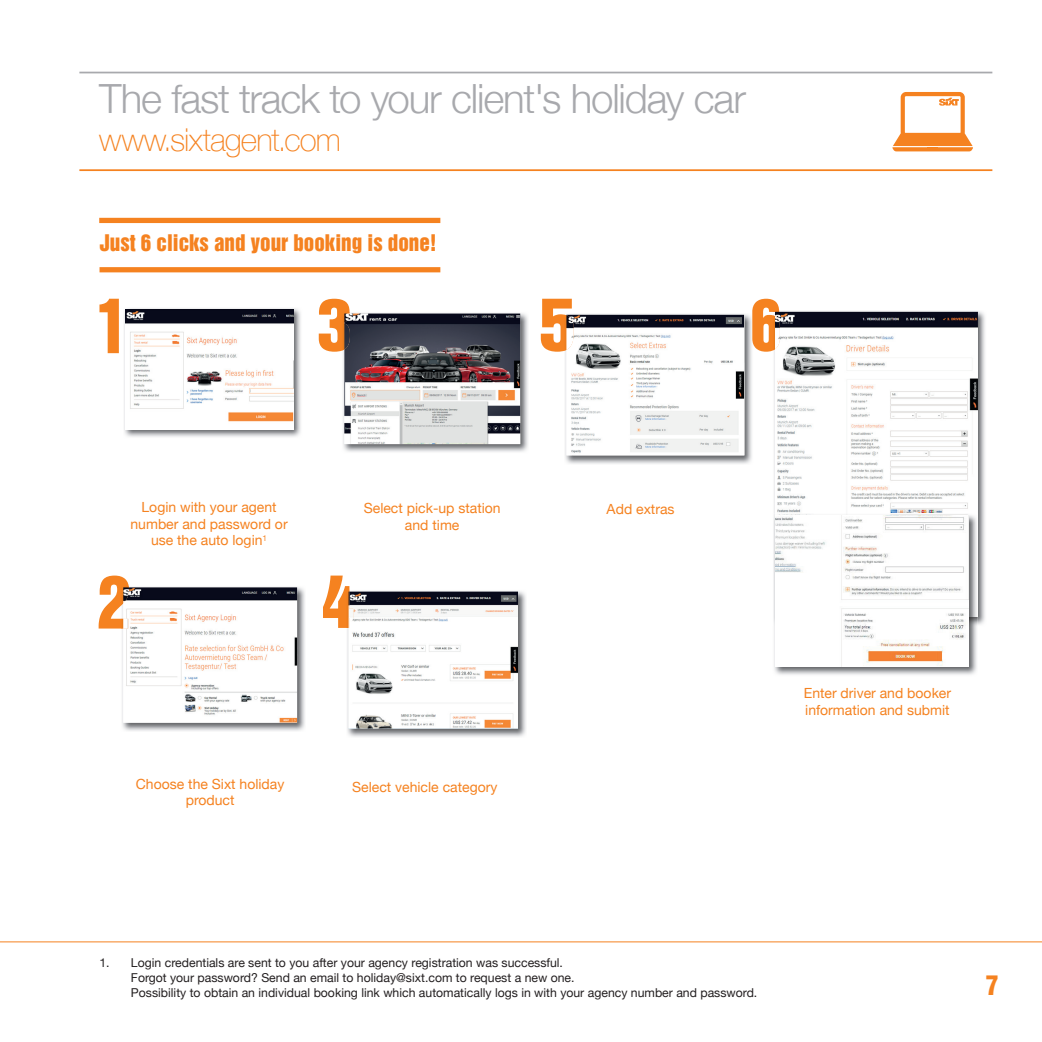
<style>
.page{position:relative;width:1042px;height:1042px;background:#fff}
.page>*{position:absolute;margin:0;border:0;box-sizing:border-box;transform-origin:0 0}
.t1{font:300 40.25px "Helvetica Neue";letter-spacing:-.03em;color:#a8a9ad}
.t2{font:100 31.5px "Helvetica Neue";letter-spacing:-.025em;color:#f58220}
.t3{font:24.5px "Helvetica Inserat Com";color:#f58220}
.t4{font:21px "Helvetica Inserat Com";color:#f58220}
.t5{font:14px/16.8px "Helvetica Neue";color:#f58220;text-align:center}
.t6{font:12.25px/14.7px "Helvetica Neue";color:#231f20}
</style>
<div class="page">
<hr style="left:79px;top:72px;width:913px;height:1px;background:#a8a9ad">
<hr style="left:0;top:941px;width:1042px;height:1px;background:#f58220">
<hr style="left:79px;top:169px;width:913px;height:2px;background:#f58220">
<div style="left:99px;top:218px;width:341px;height:5px;background:#f58220"></div>
<div style="left:99px;top:267px;width:341px;height:5px;background:#f58220"></div>
<svg style="left:99px;top:299px;width:20px;height:54px"></svg>
<img style="left:124px;top:308px;width:177px;height:129px">
<img style="left:126px;top:309px;width:167px;height:120px">
<svg style="left:99px;top:575px;width:30px;height:53px"></svg>
<img style="left:121px;top:587px;width:184px;height:144px">
<img style="left:121px;top:586px;width:8px;height:42px">
<img style="left:123px;top:587px;width:174px;height:135px">
<img style="left:123px;top:587px;width:6px;height:41px">
<svg style="left:319px;top:299px;width:31px;height:53px"></svg>
<img style="left:342px;top:312px;width:186px;height:140px">
<img style="left:342px;top:312px;width:7px;height:39px">
<img style="left:344px;top:313px;width:176px;height:131px">
<img style="left:344px;top:313px;width:6px;height:36px">
<svg style="left:323px;top:575px;width:27px;height:53px"></svg>
<img style="left:347px;top:591px;width:179px;height:146px">
<img style="left:346px;top:590px;width:4px;height:38px">
<img style="left:349px;top:591px;width:169px;height:137px">
<svg style="left:541px;top:299px;width:31px;height:53px"></svg>
<img style="left:564px;top:313px;width:188px;height:151px">
<img style="left:564px;top:315px;width:2px;height:36px">
<img style="left:566px;top:315px;width:178px;height:140px">
<svg style="left:752px;top:299px;width:27px;height:53px"></svg>
<img style="left:773px;top:310px;width:212px;height:315px">
<img style="left:773px;top:310px;width:6px;height:40px">
<img style="left:775px;top:312px;width:203px;height:305px">
<img style="left:775px;top:312px;width:5px;height:37px">
<img style="left:773px;top:513px;width:204px;height:162px">
<img style="left:775px;top:513px;width:202px;height:104px">
<img style="left:775px;top:515px;width:193px;height:152px">
<svg style="left:892px;top:92px;width:81px;height:59px"></svg>
<h1 class="t1" style="left:99px;top:67px;width:648px">The fast track to your client's holiday car</h1>
<h2 class="t2" style="left:99px;top:116px;width:243px">www.sixtagent.com</h2>
<h3 class="t4" style="left:99px;top:230px;width:339px">Just 6 clicks and your booking is done!</h3>
<p class="t5" style="left:130px;top:499px;width:159px">Login with your agent number and password or use the auto login<sup>1</sup></p>
<p class="t5" style="left:364px;top:500px;width:138px">Select pick-up station and time</p>
<p class="t5" style="left:136px;top:776px;width:150px">Choose the Sixt holiday product</p>
<p class="t5" style="left:352px;top:779px;width:147px">Select vehicle category</p>
<p class="t5" style="left:606px;top:501px;width:69px">Add extras</p>
<p class="t5" style="left:804px;top:685px;width:149px;text-align:left">Enter driver and booker information and submit</p>
<p class="t6" style="left:131px;top:956px;width:628px;text-indent:-31px">1. Login credentials are sent to you after your agency registration was successful.<br>Forgot your password? Send an email to holiday@sixt.com to request a new one.<br>Possibility to obtain an individual booking link which automatically logs in with your agency number and password.</p>
<h3 class="t3" style="left:986px;top:971px;width:14px">7</h3>
</div>
